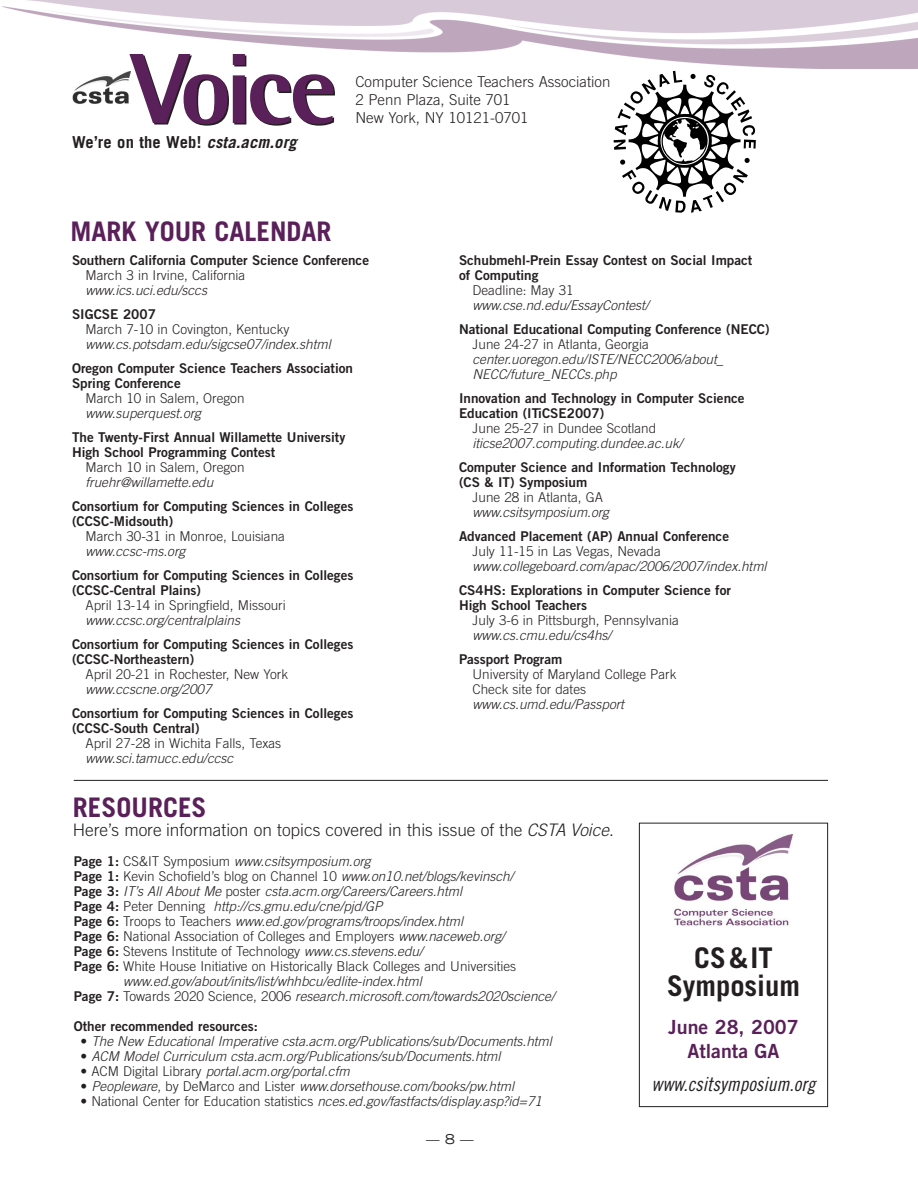
<style>
.page{position:relative;width:918px;height:1188px;background:#fff}
.page>*{position:absolute;margin:0;border:0;box-sizing:border-box;transform-origin:0 0}
.t1{font:800 100.05px "Rotis Semi Sans";letter-spacing:-.055em;color:#5a2059}
.t2{font:700 28.5px/28.5px "Trade Gothic";color:#231f20;text-align:center}
.t3{font:700 27px "Trade Gothic";color:#5a2059}
.t4{font:19.5px "Trade Gothic Cond Eighteen Obl";color:#231f20}
.t5{font:19.5px/24px "Trade Gothic Bold Two";color:#5a2059;text-align:center}
.t6{font:300 17.25px "Trade Gothic";color:#231f20}
.t7{font:700 16.5px "Trade Gothic";letter-spacing:.01em;color:#231f20}
.t8{font:300 15px/18px "Trade Gothic";color:#231f20}
.t9{font:italic 300 13.5px/15px "Trade Gothic";color:#231f20}
.t10{font:13.5px/15px "Trade Gothic Bold Two";color:#231f20}
.t11{font:300 13.5px/15px "Trade Gothic";color:#231f20}
.t12{font:expanded 13.5px "Trade Gothic LH";color:#231f20}
.s1{font-style:italic}
.s2{font-family:"Trade Gothic Bold Two";font-weight:400;font-style:normal}
.s3{font-style:normal}
.s4{font-family:"Trade Gothic Bold Two";font-weight:400}
</style>
<div class="page">
<img style="left:2px;top:0;width:916px;height:68px">
<hr style="left:74px;top:780px;width:754px;height:1px;background:#231f20">
<img style="left:72px;top:72px;width:59px;height:32px">
<svg style="left:614px;top:71px;width:142px;height:142px"></svg>
<div style="left:639px;top:823px;width:189px;height:284px;border:1px solid #231f20"></div>
<img style="left:673px;top:834px;width:120px;height:92px">
<h1 class="t1" style="left:131px;top:54px;width:208px">Voice</h1>
<p class="t7" style="left:72px;top:136px;width:226px">We’re on the Web! <span class="s1">csta.acm.org</span></p>
<p class="t8" style="left:356px;top:74px;width:256px">Computer Science Teachers Association<br>2 Penn Plaza, Suite 701<br>New York, NY 10121-0701</p>
<h3 class="t3" style="left:70px;top:222px;width:263px">MARK YOUR CALENDAR</h3>
<p class="t10" style="left:72px;top:254px;width:299px">Southern California Computer Science Conference</p>
<p class="t11" style="left:86px;top:269px;width:161px">March 3 in Irvine, California</p>
<p class="t9" style="left:86px;top:284px;width:123px">www.ics.uci.edu/sccs</p>
<p class="t10" style="left:72px;top:308px;width:86px">SIGCSE 2007</p>
<p class="t11" style="left:86px;top:323px;width:206px">March 7-10 in Covington, Kentucky</p>
<p class="t9" style="left:86px;top:338px;width:247px">www.cs.potsdam.edu/sigcse07/index.shtml</p>
<p class="t10" style="left:72px;top:362px;width:283px">Oregon Computer Science Teachers Association<br>Spring Conference</p>
<p class="t11" style="left:86px;top:392px;width:161px">March 10 in Salem, Oregon</p>
<p class="t9" style="left:86px;top:407px;width:117px">www.superquest.org</p>
<p class="t10" style="left:72px;top:431px;width:275px">The Twenty-First Annual Willamette University<br>High School Programming Contest</p>
<p class="t11" style="left:86px;top:461px;width:161px">March 10 in Salem, Oregon</p>
<p class="t9" style="left:86px;top:476px;width:129px">fruehr@willamette.edu</p>
<p class="t10" style="left:72px;top:500px;width:283px">Consortium for Computing Sciences in Colleges (CCSC-Midsouth)</p>
<p class="t11" style="left:86px;top:530px;width:201px">March 30-31 in Monroe, Louisiana</p>
<p class="t9" style="left:86px;top:545px;width:101px">www.ccsc-ms.org</p>
<p class="t10" style="left:72px;top:569px;width:283px">Consortium for Computing Sciences in Colleges (CCSC-Central Plains)</p>
<p class="t11" style="left:86px;top:599px;width:202px">April 13-14 in Springfield, Missouri</p>
<p class="t9" style="left:86px;top:614px;width:156px">www.ccsc.org/centralplains</p>
<p class="t10" style="left:72px;top:638px;width:283px">Consortium for Computing Sciences in Colleges (CCSC-Northeastern)</p>
<p class="t11" style="left:86px;top:668px;width:204px">April 20-21 in Rochester, New York</p>
<p class="t9" style="left:86px;top:683px;width:128px">www.ccscne.org/2007</p>
<p class="t10" style="left:72px;top:707px;width:283px">Consortium for Computing Sciences in Colleges (CCSC-South Central)</p>
<p class="t11" style="left:86px;top:737px;width:197px">April 27-28 in Wichita Falls, Texas</p>
<p class="t9" style="left:86px;top:752px;width:149px">www.sci.tamucc.edu/ccsc</p>
<p class="t10" style="left:459px;top:254px;width:295px">Schubmehl-Prein Essay Contest on Social Impact of Computing</p>
<p class="t11" style="left:472px;top:284px;width:103px">Deadline: May 31</p>
<p class="t9" style="left:472px;top:299px;width:178px">www.cse.nd.edu/EssayContest/</p>
<p class="t10" style="left:459px;top:323px;width:312px">National Educational Computing Conference (NECC)</p>
<p class="t11" style="left:472px;top:338px;width:178px">June 24-27 in Atlanta, Georgia</p>
<p class="t9" style="left:472px;top:353px;width:253px">center.uoregon.edu/ISTE/NECC2006/about_<br>NECC/future_NECCs.php</p>
<p class="t10" style="left:459px;top:392px;width:287px">Innovation and Technology in Computer Science<br>Education (ITiCSE2007)</p>
<p class="t11" style="left:472px;top:422px;width:185px">June 25-27 in Dundee Scotland</p>
<p class="t9" style="left:472px;top:437px;width:212px">iticse2007.computing.dundee.ac.uk/</p>
<p class="t10" style="left:459px;top:461px;width:278px">Computer Science and Information Technology (CS &amp; IT) Symposium</p>
<p class="t11" style="left:472px;top:491px;width:132px">June 28 in Atlanta, GA</p>
<p class="t9" style="left:472px;top:506px;width:138px">www.csitsymposium.org</p>
<p class="t10" style="left:459px;top:530px;width:272px">Advanced Placement (AP) Annual Conference</p>
<p class="t11" style="left:472px;top:545px;width:190px">July 11-15 in Las Vegas, Nevada</p>
<p class="t9" style="left:472px;top:560px;width:296px">www.collegeboard.com/apac/2006/2007/index.html</p>
<p class="t10" style="left:459px;top:584px;width:274px">CS4HS: Explorations in Computer Science for<br>High School Teachers</p>
<p class="t11" style="left:472px;top:614px;width:208px">July 3-6 in Pittsburgh, Pennsylvania</p>
<p class="t9" style="left:472px;top:629px;width:140px">www.cs.cmu.edu/cs4hs/</p>
<p class="t10" style="left:459px;top:653px;width:105px">Passport Program</p>
<p class="t11" style="left:472px;top:668px;width:205px">University of Maryland College Park<br>Check site for dates</p>
<p class="t9" style="left:472px;top:698px;width:153px">www.cs.umd.edu/Passport</p>
<h3 class="t3" style="left:73px;top:797px;width:135px">RESOURCES</h3>
<p class="t6" style="left:73px;top:824px;width:543px">Here’s more information on topics covered in this issue of the <span class="s1">CSTA Voice</span>.</p>
<p class="t9" style="left:74px;top:855px;width:299px"><span class="s2">Page 1:</span> <span class="s3">CS&amp;IT Symposium</span> www.csitsymposium.org</p>
<p class="t11" style="left:74px;top:870px;width:441px"><span class="s4">Page 1:</span> Kevin Schofield’s blog on Channel 10 <span class="s1">www.on10.net/blogs/kevinsch/</span></p>
<p class="t9" style="left:74px;top:885px;width:390px"><span class="s2">Page 3:</span> IT’s All About Me <span class="s3">poster</span> csta.acm.org/Careers/Careers.html</p>
<p class="t9" style="left:74px;top:900px;width:310px"><span class="s2">Page 4:</span> <span class="s3">Peter Denning</span> http://cs.gmu.edu/cne/pjd/GP</p>
<p class="t9" style="left:74px;top:915px;width:391px"><span class="s2">Page 6:</span> <span class="s3">Troops to Teachers</span> www.ed.gov/programs/troops/index.html</p>
<p class="t11" style="left:74px;top:930px;width:433px"><span class="s4">Page 6:</span> National Association of Colleges and Employers <span class="s1">www.naceweb.org/</span></p>
<p class="t11" style="left:74px;top:945px;width:351px"><span class="s4">Page 6:</span> Stevens Institute of Technology <span class="s1">www.cs.stevens.edu/</span></p>
<p class="t11" style="left:74px;top:960px;width:444px"><span class="s4">Page 6:</span> White House Initiative on Historically Black Colleges and Universities</p>
<p class="t9" style="left:123px;top:975px;width:300px">www.ed.gov/about/inits/list/whhbcu/edlite-index.html</p>
<p class="t9" style="left:74px;top:990px;width:483px"><span class="s2">Page 7:</span> <span class="s3">Towards 2020 Science, 2006</span> research.microsoft.com/towards2020science/</p>
<p class="t10" style="left:74px;top:1020px;width:186px">Other recommended resources:</p>
<p class="t9" style="left:80px;top:1035px;width:473px"><span class="s3">•</span> The New Educational Imperative csta.acm.org/Publications/sub/Documents.html</p>
<p class="t9" style="left:80px;top:1050px;width:422px"><span class="s3">•</span> ACM Model Curriculum csta.acm.org/Publications/sub/Documents.html</p>
<p class="t9" style="left:80px;top:1065px;width:271px"><span class="s3">• ACM Digital Library</span> portal.acm.org/portal.cfm</p>
<p class="t9" style="left:80px;top:1080px;width:435px"><span class="s3">•</span> Peopleware<span class="s3">, by DeMarco and Lister</span> www.dorsethouse.com/books/pw.html</p>
<p class="t9" style="left:80px;top:1095px;width:463px"><span class="s3">• National Center for Education statistics</span> nces.ed.gov/fastfacts/display.asp?id=71</p>
<p class="t12" style="left:426px;top:1134px;width:49px">—8—</p>
<h2 class="t2" style="left:667px;top:946px;width:134px">CS&amp;IT<br>Symposium</h2>
<h3 class="t5" style="left:668px;top:1017px;width:132px">June 28, 2007<br>Atlanta GA</h3>
<h3 class="t4" style="left:652px;top:1077px;width:165px">www.csitsymposium.org</h3>
</div>
